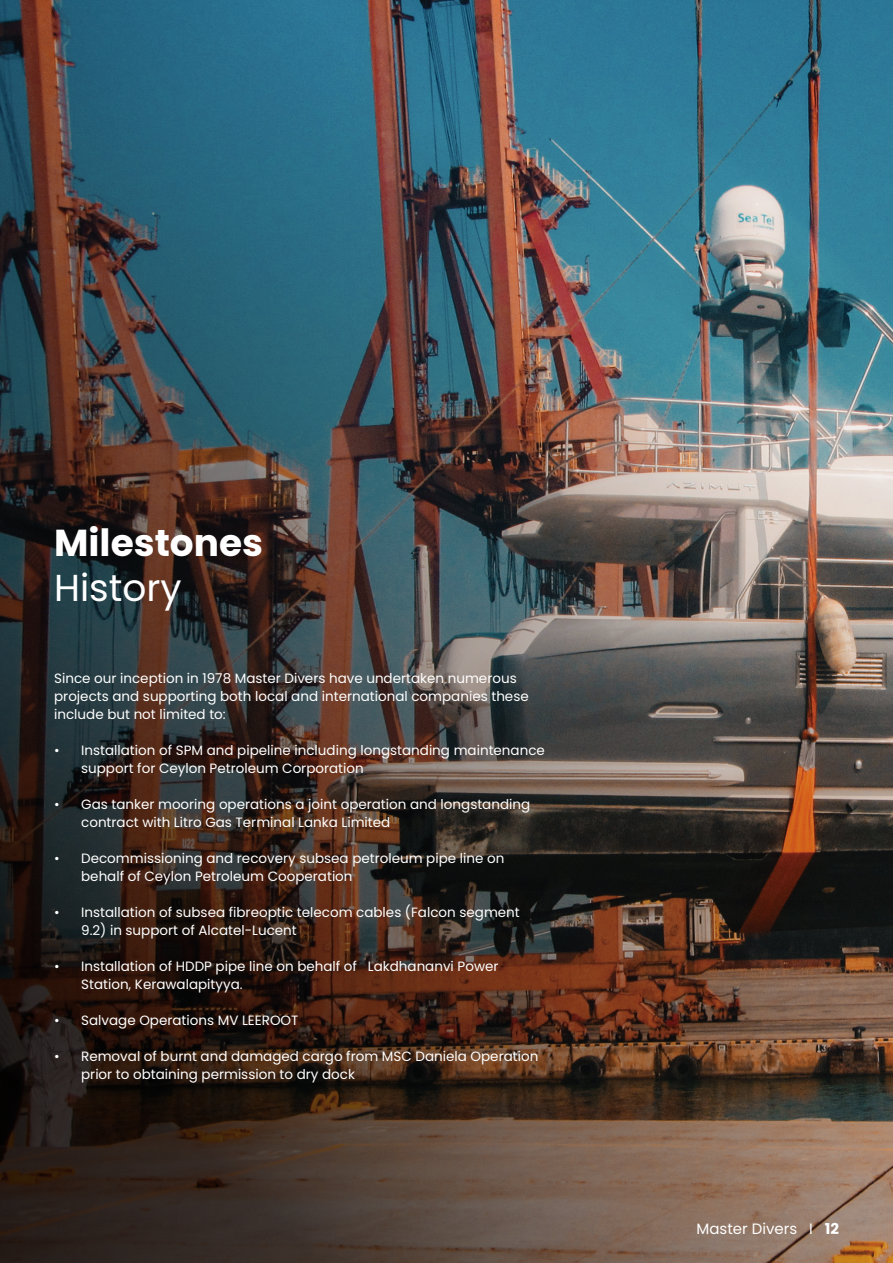
<style>
.page{position:relative;width:893px;height:1263px;background:#fff}
.page>*{position:absolute;margin:0;border:0;box-sizing:border-box;transform-origin:0 0}
.H2_Dark{font:700 37.5px "Poppins";color:#fff}
.H2_Dark-2{font:37.5px "Poppins";color:#fff}
.t1{font:15px "Poppins";color:#fff}
.Body_Dark{font:13.5px/18px "Poppins";color:#fff}
.s1{font-weight:700}
</style>
<div class="page">
<img style="left:0;top:0;width:893px;height:1263px">
<p class="H2_Dark" style="left:54px;top:521px;width:210px">Milestones</p>
<p class="H2_Dark-2" style="left:54px;top:566px;width:129px">History</p>
<p class="Body_Dark" style="left:54px;top:670px;width:476px">Since our inception in 1978 Master Divers have undertaken numerous projects and supporting both local and international companies these include but not limited to:</p>
<p class="Body_Dark" style="left:81px;top:742px;width:465px;text-indent:-27px">• Installation of SPM and pipeline including longstanding maintenance support for Ceylon Petroleum Corporation</p>
<p class="Body_Dark" style="left:81px;top:796px;width:451px;text-indent:-27px">• Gas tanker mooring operations a joint operation and longstanding contract with Litro Gas Terminal Lanka Limited</p>
<p class="Body_Dark" style="left:81px;top:850px;width:425px;text-indent:-27px">• Decommissioning and recovery subsea petroleum pipe line on behalf of Ceylon Petroleum Cooperation</p>
<p class="Body_Dark" style="left:81px;top:904px;width:440px;text-indent:-27px">• Installation of subsea fibreoptic telecom cables (Falcon segment<br>9.2) in support of Alcatel-Lucent</p>
<p class="Body_Dark" style="left:81px;top:958px;width:419px;text-indent:-27px">• Installation of HDDP pipe line on behalf of Lakdhananvi Power<br>Station, Kerawalapityya.</p>
<p class="Body_Dark" style="left:54px;top:1012px;width:246px">• Salvage Operations MV LEEROOT</p>
<p class="Body_Dark" style="left:81px;top:1048px;width:459px;text-indent:-27px">• Removal of burnt and damaged cargo from MSC Daniela Operation prior to obtaining permission to dry dock</p>
<p class="t1" style="left:696px;top:1220px;width:144px">Master Divers I <span class="s1">12</span></p>
</div>
